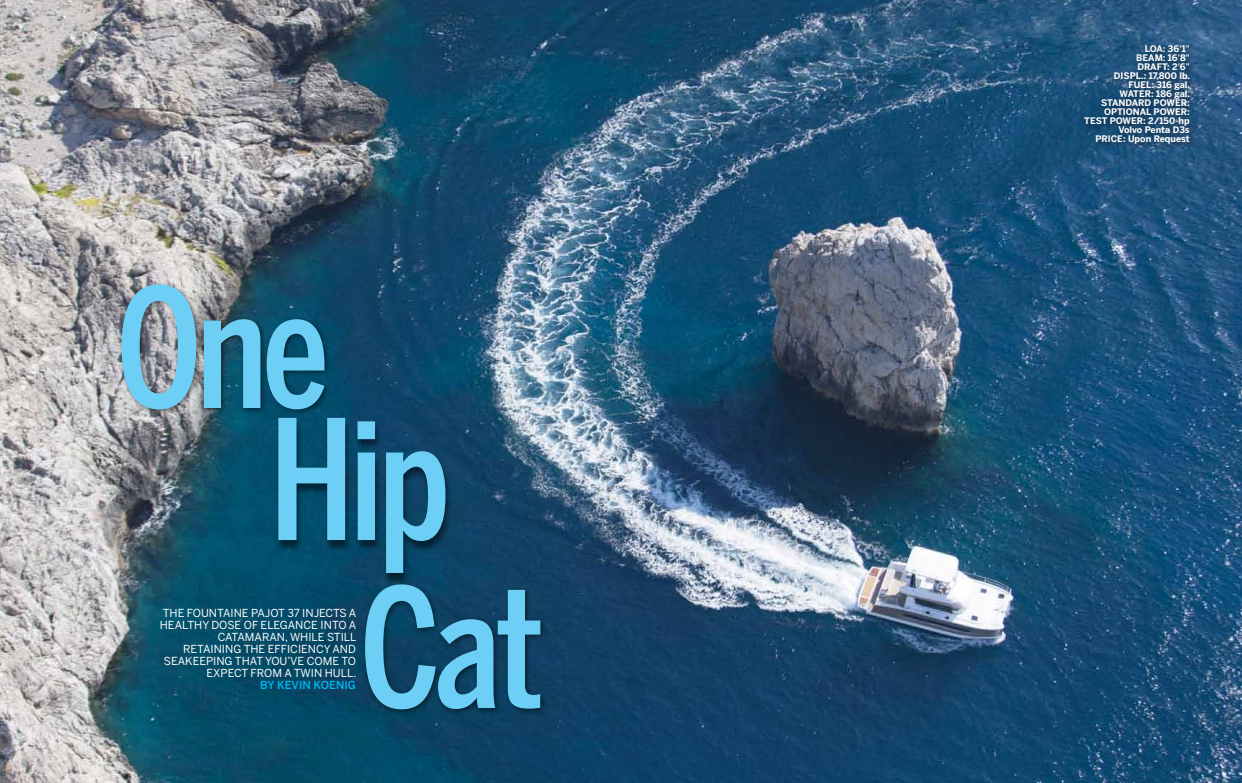
<style>
.page{position:relative;width:1242px;height:783px;background:#fff}
.page>*{position:absolute;margin:0;border:0;box-sizing:border-box;transform-origin:0 0}
.t1{font:500 165px/132px "Benton Sans Comp";letter-spacing:-.03em;color:#6dcff6}
.t2{font:11px/12px "Benton Sans";color:#fff;text-align:right}
.t3{font:500 11px "Benton Sans";color:#00b9f1}
.t4{font:700 9px/9px "Benton Sans";color:#fff;text-align:right}
.s1{font-weight:500}
</style>
<div class="page">
<img style="left:0;top:0;width:1242px;height:783px">
<div style="left:118px;top:281px;width:214px;height:136px;background:#000;opacity:.5"></div>
<div style="left:275px;top:420px;width:178px;height:166px;background:#000;opacity:.5"></div>
<div style="left:361px;top:581px;width:187px;height:136px;background:#000;opacity:.5"></div>
<div style="left:1082px;top:42px;width:115px;height:109px;background:#000;opacity:.5"></div>
<h1 class="t1" style="left:269px;top:281px;width:182px;text-indent:-153px">One<br>Hip</h1>
<h1 class="t1" style="left:360px;top:581px;width:186px">Cat</h1>
<p class="t2" style="left:160px;top:607px;width:198px">THE FOUNTAINE PAJOT 37 INJECTS A<br>HEALTHY DOSE OF ELEGANCE INTO A<br>CATAMARAN, WHILE STILL<br>RETAINING THE EFFICIENCY AND<br>SEAKEEPING THAT YOU’VE COME TO<br>EXPECT FROM A TWIN HULL.</p>
<p class="t3" style="left:260px;top:678px;width:97px">BY KEVIN KOENIG</p>
<p class="t4" style="left:1084px;top:44px;width:107px">LOA: 36<span class="s1">'</span>1<span class="s1">"<br></span>BEAM: 16<span class="s1">'</span>8<span class="s1">"<br></span>DRAFT: 2<span class="s1">'</span>6<span class="s1">"<br></span>DISPL.: 17,800 lb.<br>FUEL: 316 gal.<br>WATER: 186 gal.<br>STANDARD POWER:<br>OPTIONAL POWER:<br>TEST POWER: 2/150-hp<br>Volvo Penta D3s<br>PRICE: Upon Request</p>
</div>
